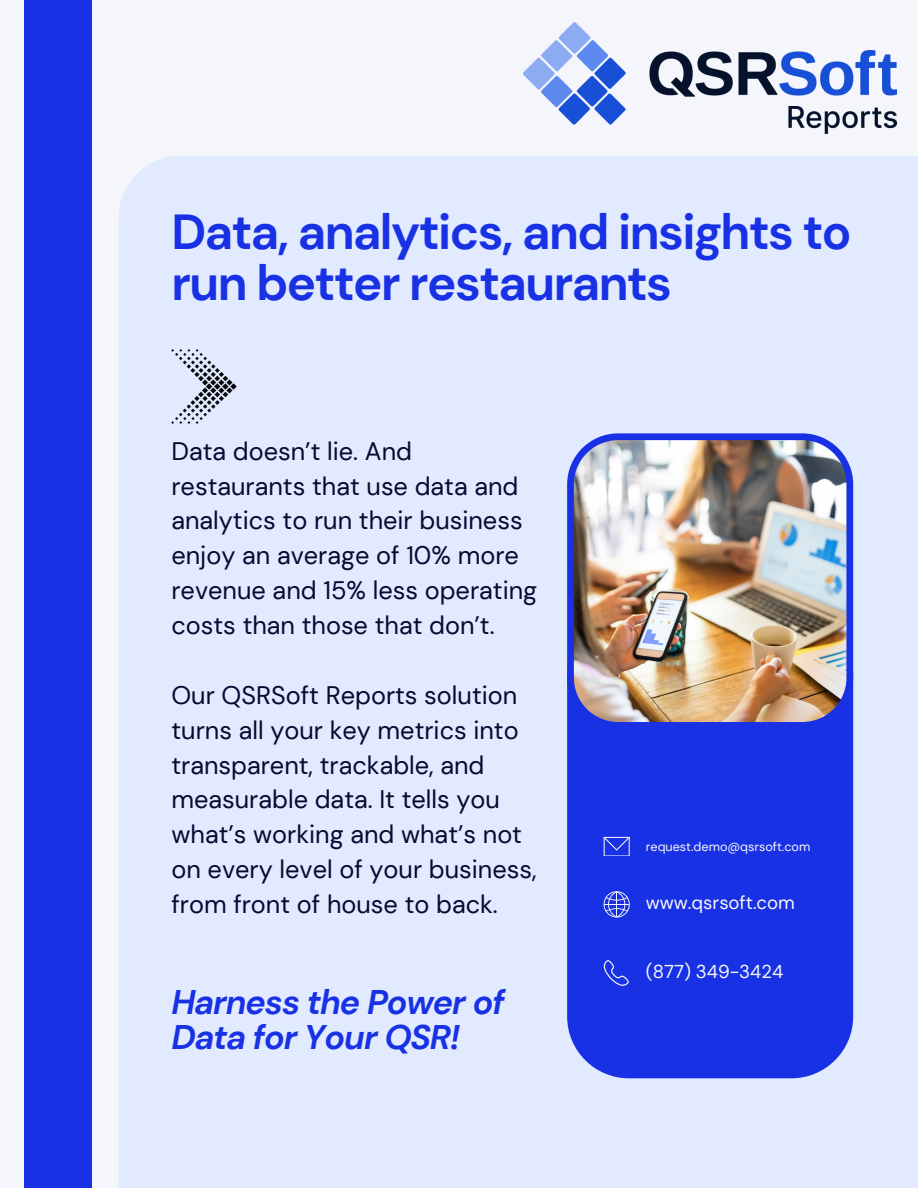
<style>
.page{position:relative;width:918px;height:1188px;background:#f4f6fc}
.page>*{position:absolute;margin:0;border:0;box-sizing:border-box;transform-origin:0 0}
.t1{font:700 49.05px/50.7px "DM Sans";letter-spacing:-.03em;color:#1931e4}
.t2{font:italic 700 34.05px/34.8px "DM Sans";letter-spacing:-.03em;color:#1931e4}
.t3{font:25.35px/34.8px "DM Sans";color:#050a30}
.t4{font:18.6px "DM Sans";color:#f4f6fc}
.t5{font:12.6px "DM Sans";color:#f4f6fc}
</style>
<div class="page">
<div style="left:24px;top:0;width:68px;height:1188px;background:#1931e4"></div>
<div style="left:119px;top:156px;width:799px;height:1032px;background:#e1eaff"></div>
<div style="left:567px;top:615px;width:286px;height:463px;background:#1931e4;border-radius:62px"></div>
<svg style="left:604px;top:891px;width:25px;height:26px"></svg>
<svg style="left:604px;top:960px;width:25px;height:26px"></svg>
<svg style="left:604px;top:837px;width:25px;height:19px"></svg>
<img style="left:171px;top:349px;width:65px;height:75px">
<img style="left:567px;top:433px;width:286px;height:296px">
<img style="left:524px;top:22px;width:372px;height:112px">
<p class="t1" style="left:171px;top:207px;width:682px">Data, analytics, and insights to run better restaurants</p>
<h3 class="t3" style="left:171px;top:434px;width:367px">Data doesn’t lie. And restaurants that use data and analytics to run their business enjoy an average of 10% more revenue and 15% less operating costs than those that don’t.</h3>
<h3 class="t3" style="left:171px;top:678px;width:367px">Our QSRSoft Reports solution turns all your key metrics into transparent, trackable, and measurable data. It tells you what’s working and what’s not on every level of your business, from front of house to back.</h3>
<p class="t2" style="left:171px;top:985px;width:335px">Harness the Power of<br>Data for Your QSR!</p>
<h2 class="t5" style="left:646px;top:838px;width:166px">request.demo@qsrsoft.com</h2>
<p class="t4" style="left:646px;top:891px;width:151px">www.qsrsoft.com</p>
<p class="t4" style="left:646px;top:959px;width:139px">(877) 349-3424</p>
</div>
